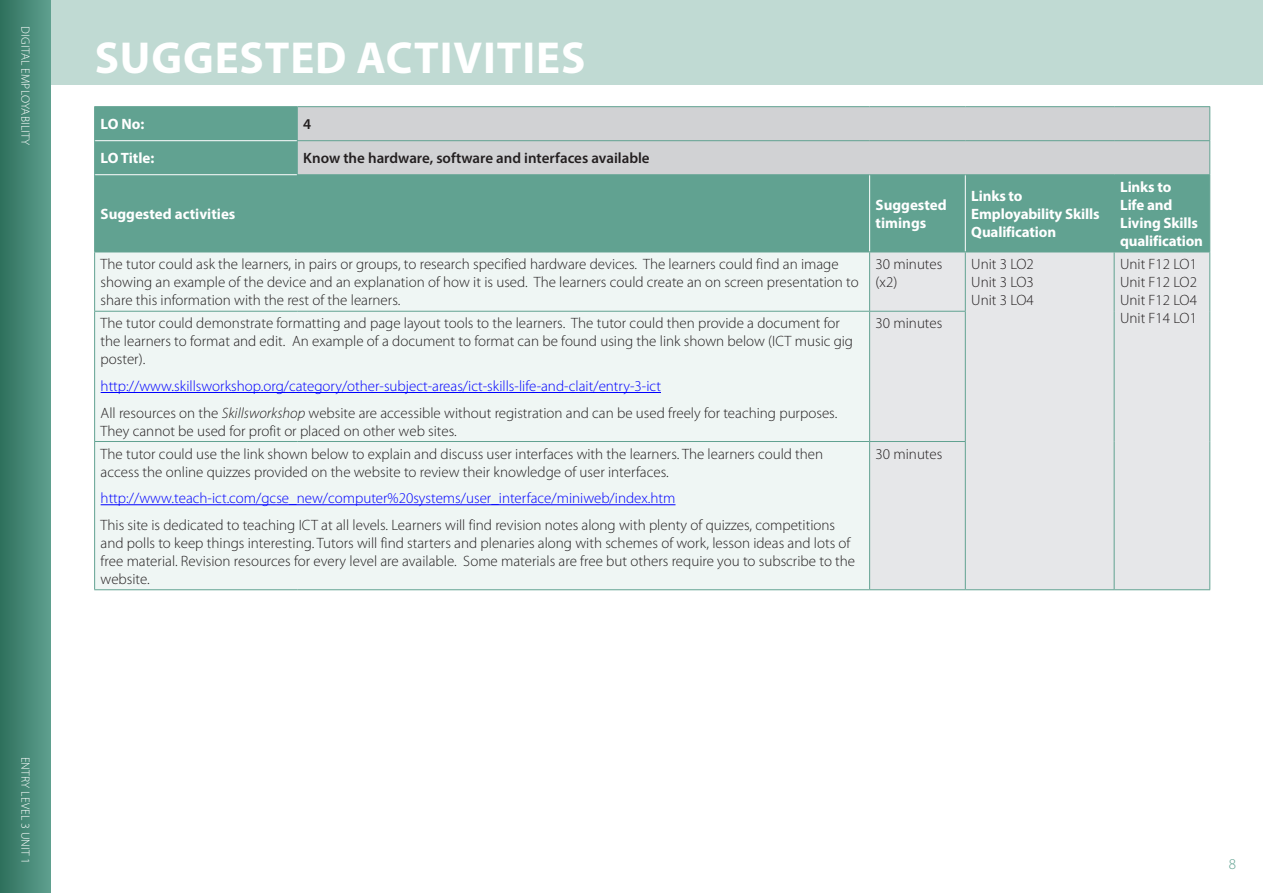
<style>
.page{position:relative;width:1263px;height:893px;background:#fff}
.page>*{position:absolute;margin:0;border:0;box-sizing:border-box;transform-origin:0 0}
.t1{font:700 45px "Myriad Pro";letter-spacing:.02em;color:#fff}
.Body_2{font:300 15px/18px "Myriad Pro";color:#231f20}
.Body_2-2{font:300 15px "Myriad Pro";color:#00f}
.Body_10pt{font:700 15px/18px "Myriad Pro";letter-spacing:-.01em;color:#fff}
.Body_10pt-2{font:300 15px/18px "Myriad Pro";color:#231f20}
.Body_10pt-3{font:600 15px "Myriad Pro";color:#231f20}
.t2{font:300 15px "Myriad Pro";color:#61a291}
.t3{font:300 12px "Myriad Pro";letter-spacing:.02em;color:#fff}
.s1{font-style:italic}
</style>
<div class="page">
<div style="left:0;top:0;width:51px;height:893px;background:linear-gradient(to right,#2e705c,#5fa08f)"></div>
<div style="left:51px;top:0;width:1212px;height:85px;background:#c0dad3"></div>
<div style="left:95px;top:107px;width:1114px;height:145px;background:#61a291"></div>
<div style="left:298px;top:107px;width:911px;height:67px;background:#d1d2d4"></div>
<div style="left:95px;top:253px;width:774px;height:336px;background:#eff6f4"></div>
<div style="left:870px;top:253px;width:339px;height:336px;background:#e6e7e9"></div>
<hr style="left:95px;top:140px;width:202px;height:1px;background:#fff">
<hr style="left:95px;top:174px;width:202px;height:1px;background:#fff">
<hr style="left:869px;top:175px;width:1px;height:77px;background:#fff">
<hr style="left:965px;top:175px;width:1px;height:77px;background:#fff">
<hr style="left:94px;top:107px;width:1px;height:34px;background:#61a291">
<hr style="left:94px;top:106px;width:203px;height:1px;background:#61a291">
<hr style="left:297px;top:107px;width:1px;height:33px;background:#61a291">
<hr style="left:297px;top:106px;width:573px;height:1px;background:#61a291">
<hr style="left:870px;top:106px;width:95px;height:1px;background:#61a291">
<hr style="left:965px;top:106px;width:149px;height:1px;background:#61a291">
<hr style="left:1114px;top:106px;width:96px;height:1px;background:#61a291">
<hr style="left:1209px;top:107px;width:1px;height:33px;background:#61a291">
<hr style="left:94px;top:141px;width:1px;height:34px;background:#61a291">
<hr style="left:297px;top:141px;width:1px;height:33px;background:#61a291">
<hr style="left:297px;top:140px;width:573px;height:1px;background:#61a291">
<hr style="left:870px;top:140px;width:95px;height:1px;background:#61a291">
<hr style="left:965px;top:140px;width:149px;height:1px;background:#61a291">
<hr style="left:1114px;top:140px;width:96px;height:1px;background:#61a291">
<hr style="left:1209px;top:141px;width:1px;height:33px;background:#61a291">
<hr style="left:94px;top:175px;width:1px;height:77px;background:#61a291">
<hr style="left:297px;top:174px;width:573px;height:1px;background:#61a291">
<hr style="left:870px;top:174px;width:95px;height:1px;background:#61a291">
<hr style="left:965px;top:174px;width:149px;height:1px;background:#61a291">
<hr style="left:1114px;top:175px;width:1px;height:77px;background:#61a291">
<hr style="left:1114px;top:174px;width:96px;height:1px;background:#61a291">
<hr style="left:1209px;top:175px;width:1px;height:77px;background:#61a291">
<hr style="left:94px;top:252px;width:1px;height:59px;background:#61a291">
<hr style="left:94px;top:312px;width:1px;height:129px;background:#61a291">
<hr style="left:94px;top:442px;width:1px;height:147px;background:#61a291">
<hr style="left:94px;top:252px;width:203px;height:1px;background:#61a291">
<hr style="left:297px;top:252px;width:573px;height:1px;background:#61a291">
<hr style="left:869px;top:252px;width:1px;height:59px;background:#61a291">
<hr style="left:869px;top:312px;width:1px;height:129px;background:#61a291">
<hr style="left:869px;top:442px;width:1px;height:147px;background:#61a291">
<hr style="left:870px;top:252px;width:95px;height:1px;background:#61a291">
<hr style="left:965px;top:252px;width:1px;height:59px;background:#61a291">
<hr style="left:965px;top:312px;width:1px;height:129px;background:#61a291">
<hr style="left:965px;top:442px;width:1px;height:147px;background:#61a291">
<hr style="left:965px;top:252px;width:149px;height:1px;background:#61a291">
<hr style="left:1114px;top:252px;width:1px;height:59px;background:#61a291">
<hr style="left:1114px;top:311px;width:1px;height:130px;background:#61a291">
<hr style="left:1114px;top:441px;width:1px;height:148px;background:#61a291">
<hr style="left:1114px;top:252px;width:96px;height:1px;background:#61a291">
<hr style="left:1209px;top:252px;width:1px;height:59px;background:#61a291">
<hr style="left:1209px;top:311px;width:1px;height:130px;background:#61a291">
<hr style="left:1209px;top:441px;width:1px;height:148px;background:#61a291">
<hr style="left:94px;top:311px;width:203px;height:1px;background:#61a291">
<hr style="left:297px;top:311px;width:573px;height:1px;background:#61a291">
<hr style="left:94px;top:441px;width:203px;height:1px;background:#61a291">
<hr style="left:297px;top:441px;width:573px;height:1px;background:#61a291">
<hr style="left:94px;top:589px;width:203px;height:1px;background:#61a291">
<hr style="left:297px;top:589px;width:573px;height:1px;background:#61a291">
<hr style="left:870px;top:311px;width:96px;height:1px;background:#61a291">
<hr style="left:870px;top:441px;width:96px;height:1px;background:#61a291">
<hr style="left:870px;top:589px;width:95px;height:1px;background:#61a291">
<hr style="left:965px;top:589px;width:149px;height:1px;background:#61a291">
<hr style="left:1114px;top:589px;width:96px;height:1px;background:#61a291">
<hr style="left:101px;top:392px;width:560px;height:1px;background:#00f">
<hr style="left:101px;top:504px;width:574px;height:1px;background:#00f">
<p class="t3" style="left:32px;top:26px;width:120px;rotate:90deg">DIGITAL EMPLOYABILITY</p>
<p class="t1" style="left:95px;top:28px;width:492px">SUGGESTED ACTIVITIES</p>
<p class="Body_10pt" style="left:101px;top:115px;width:45px">LO No:</p>
<p class="Body_10pt-3" style="left:303px;top:115px;width:10px">4</p>
<p class="Body_10pt" style="left:101px;top:149px;width:55px">LO Title:</p>
<p class="Body_10pt-3" style="left:303px;top:149px;width:348px">Know the hardware, software and interfaces available</p>
<p class="Body_10pt" style="left:101px;top:204px;width:136px">Suggested activities</p>
<p class="Body_10pt" style="left:876px;top:195px;width:73px">Suggested timings</p>
<p class="Body_10pt" style="left:971px;top:186px;width:130px">Links to<br>Employability Skills<br>Qualification</p>
<p class="Body_10pt" style="left:1120px;top:177px;width:84px">Links to<br>Life and<br>Living Skills qualification</p>
<p class="Body_2" style="left:101px;top:255px;width:760px">The tutor could ask the learners, in pairs or groups, to research specified hardware devices. The learners could find an image showing an example of the device and an explanation of how it is used. The learners could create an on screen presentation to share this information with the rest of the learners.</p>
<p class="Body_10pt-2" style="left:876px;top:255px;width:68px">30 minutes (x2)</p>
<p class="Body_10pt-2" style="left:971px;top:255px;width:64px">Unit 3 LO2</p>
<p class="Body_10pt-2" style="left:1120px;top:255px;width:78px">Unit F12 LO1</p>
<p class="Body_10pt-2" style="left:1120px;top:273px;width:78px">Unit F12 LO2</p>
<p class="Body_10pt-2" style="left:1120px;top:291px;width:78px">Unit F12 LO4</p>
<p class="Body_10pt-2" style="left:1120px;top:309px;width:78px">Unit F14 LO1</p>
<p class="Body_10pt-2" style="left:971px;top:273px;width:64px">Unit 3 LO3</p>
<p class="Body_10pt-2" style="left:971px;top:291px;width:64px">Unit 3 LO4</p>
<p class="Body_2" style="left:101px;top:315px;width:754px">The tutor could demonstrate formatting and page layout tools to the learners. The tutor could then provide a document for the learners to format and edit. An example of a document to format can be found using the link shown below (ICT music gig poster).</p>
<p class="Body_2-2" style="left:101px;top:378px;width:562px">http://www.skillsworkshop.org/category/other-subject-areas/ict-skills-life-and-clait/entry-3-ict</p>
<p class="Body_2" style="left:101px;top:404px;width:738px">All resources on the <span class="s1">Skillsworkshop</span> website are accessible without registration and can be used freely for teaching purposes.<br>They cannot be used for profit or placed on other web sites.</p>
<p class="Body_10pt-2" style="left:876px;top:315px;width:68px">30 minutes</p>
<p class="Body_2" style="left:101px;top:445px;width:724px">The tutor could use the link shown below to explain and discuss user interfaces with the learners. The learners could then access the online quizzes provided on the website to review their knowledge of user interfaces.</p>
<p class="Body_2-2" style="left:101px;top:490px;width:576px">http://www.teach-ict.com/gcse_new/computer%20systems/user_interface/miniweb/index.htm</p>
<p class="Body_2" style="left:101px;top:516px;width:756px">This site is dedicated to teaching ICT at all levels. Learners will find revision notes along with plenty of quizzes, competitions and polls to keep things interesting. Tutors will find starters and plenaries along with schemes of work, lesson ideas and lots of free material. Revision resources for every level are available. Some materials are free but others require you to subscribe to the website.</p>
<p class="Body_10pt-2" style="left:876px;top:445px;width:68px">30 minutes</p>
<p class="t3" style="left:32px;top:756px;width:109px;rotate:90deg">ENTRY LEVEL 3 UNIT 1</p>
<p class="t2" style="left:1229px;top:855px;width:9px">8</p>
</div>
